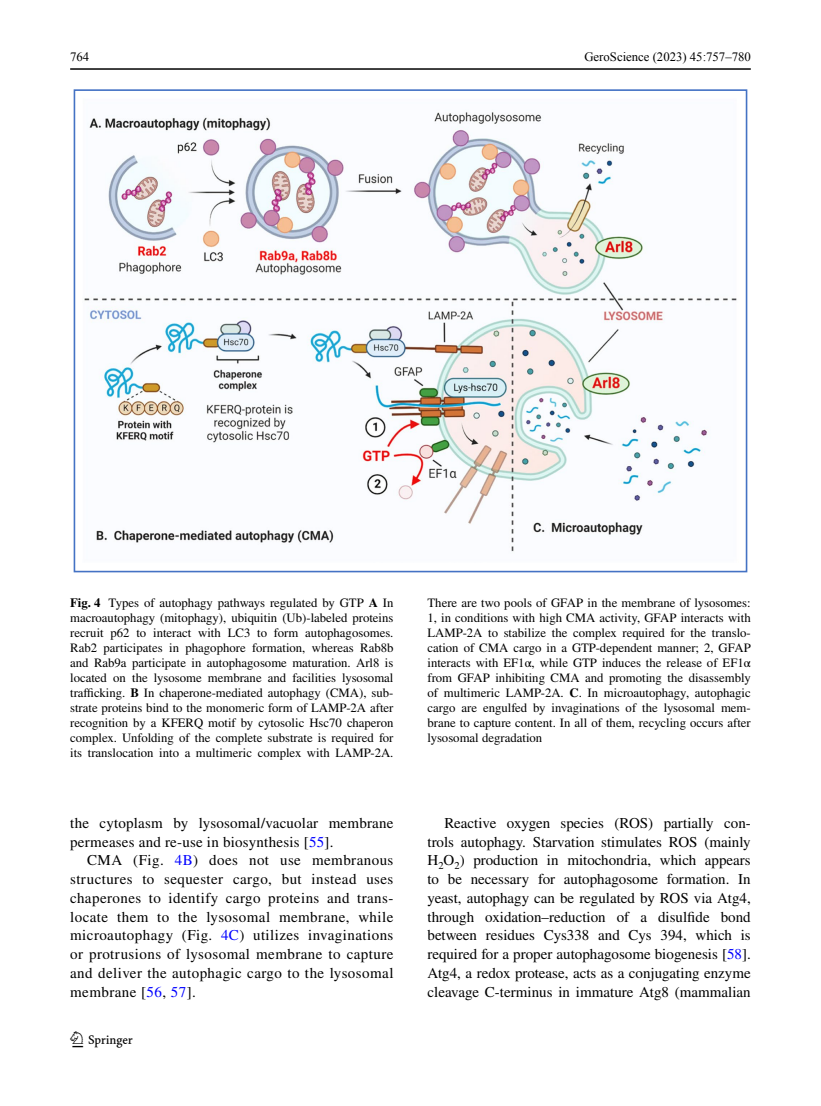
<style>
.page{position:relative;width:821px;height:1106px;background:#fff}
.page>*{position:absolute;margin:0;border:0;box-sizing:border-box;transform-origin:0 0}
.t1{font:22.5px "Springnew Regular 2";color:#000}
.t2{font:15px/18.8px "STIX";letter-spacing:.015em;color:#000;text-align:justify}
.t3{font:12.75px/15px "STIX";color:#000;text-align:justify}
.t4{font:12.75px "Times New Roman";color:#000}
.t5{font:12.75px "Times New Roman PSMT3";color:#000}
.s1{font-weight:700}
.s2{color:#00f}
</style>
<div class="page">
<hr style="left:70px;top:68px;width:680px;height:2px;background:#000">
<div style="left:70px;top:89px;width:680px;height:483px;background:linear-gradient(to right,#fff,#fff)"></div>
<img style="left:82px;top:99px;width:656px;height:463px">
<div style="left:74px;top:89px;width:673px;height:483px;border:2px solid #4472c4"></div>
<p class="t5" style="left:70px;top:52px;width:21px">764</p>
<p class="t4" style="left:584px;top:53px;width:168px">GeroScience (2023) 45:757–780</p>
<p class="t3" style="left:70px;top:596px;width:325px"><span class="s1">Fig. 4</span> Types of autophagy pathways regulated by GTP <span class="s1">A</span> In macroautophagy (mitophagy), ubiquitin (Ub)-labeled proteins recruit p62 to interact with LC3 to form autophagosomes.<br>Rab2 participates in phagophore formation, whereas Rab8b and Rab9a participate in autophagosome maturation. Arl8 is located on the lysosome membrane and facilities lysosomal trafficking. <span class="s1">B</span> In chaperone-mediated autophagy (CMA), sub&shy;strate proteins bind to the monomeric form of LAMP-2A after recognition by a KFERQ motif by cytosolic Hsc70 chaperon complex. Unfolding of the complete substrate is required for its translocation into a multimeric complex with LAMP-2A.</p>
<p class="t3" style="left:427px;top:596px;width:325px">There are two pools of GFAP in the membrane of lysosomes:<br>1, in conditions with high CMA activity, GFAP interacts with LAMP-2A to stabilize the complex required for the translo&shy;cation of CMA cargo in a GTP-dependent manner; 2, GFAP interacts with EF1α, while GTP induces the release of EF1α from GFAP inhibiting CMA and promoting the disassembly of multimeric LAMP-2A. <span class="s1">C</span>. In microautophagy, autophagic cargo are engulfed by invaginations of the lysosomal mem&shy;brane to capture content. In all of them, recycling occurs after lysosomal degradation</p>
<p class="t2" style="left:70px;top:814px;width:325px">the cytoplasm by lysosomal/vacuolar membrane permeases and re-use in biosynthesis [<span class="s2">55</span>].</p>
<p class="t2" style="left:70px;top:852px;width:325px;text-indent:17px">CMA (Fig. <span class="s2">4B</span>) does not use membranous structures to sequester cargo, but instead uses chaperones to identify cargo proteins and trans&shy;locate them to the lysosomal membrane, while microautophagy (Fig. <span class="s2">4C</span>) utilizes invaginations or protrusions of lysosomal membrane to capture and deliver the autophagic cargo to the lysosomal membrane [<span class="s2">56</span>, <span class="s2">57</span>].</p>
<h1 class="t1" style="left:72px;top:1031px;width:62px">1 3</h1>
<p class="t2" style="left:427px;top:814px;width:325px;text-indent:17px">Reactive oxygen species (ROS) partially con&shy;trols autophagy. Starvation stimulates ROS (mainly H<sub>2</sub>O<sub>2</sub>) production in mitochondria, which appears to be necessary for autophagosome formation. In yeast, autophagy can be regulated by ROS via Atg4, through oxidation–reduction of a disulfide bond between residues Cys338 and Cys 394, which is required for a proper autophagosome biogenesis [<span class="s2">58</span>].<br>Atg4, a redox protease, acts as a conjugating enzyme cleavage C-terminus in immature Atg8 (mammalian</p>
</div>
